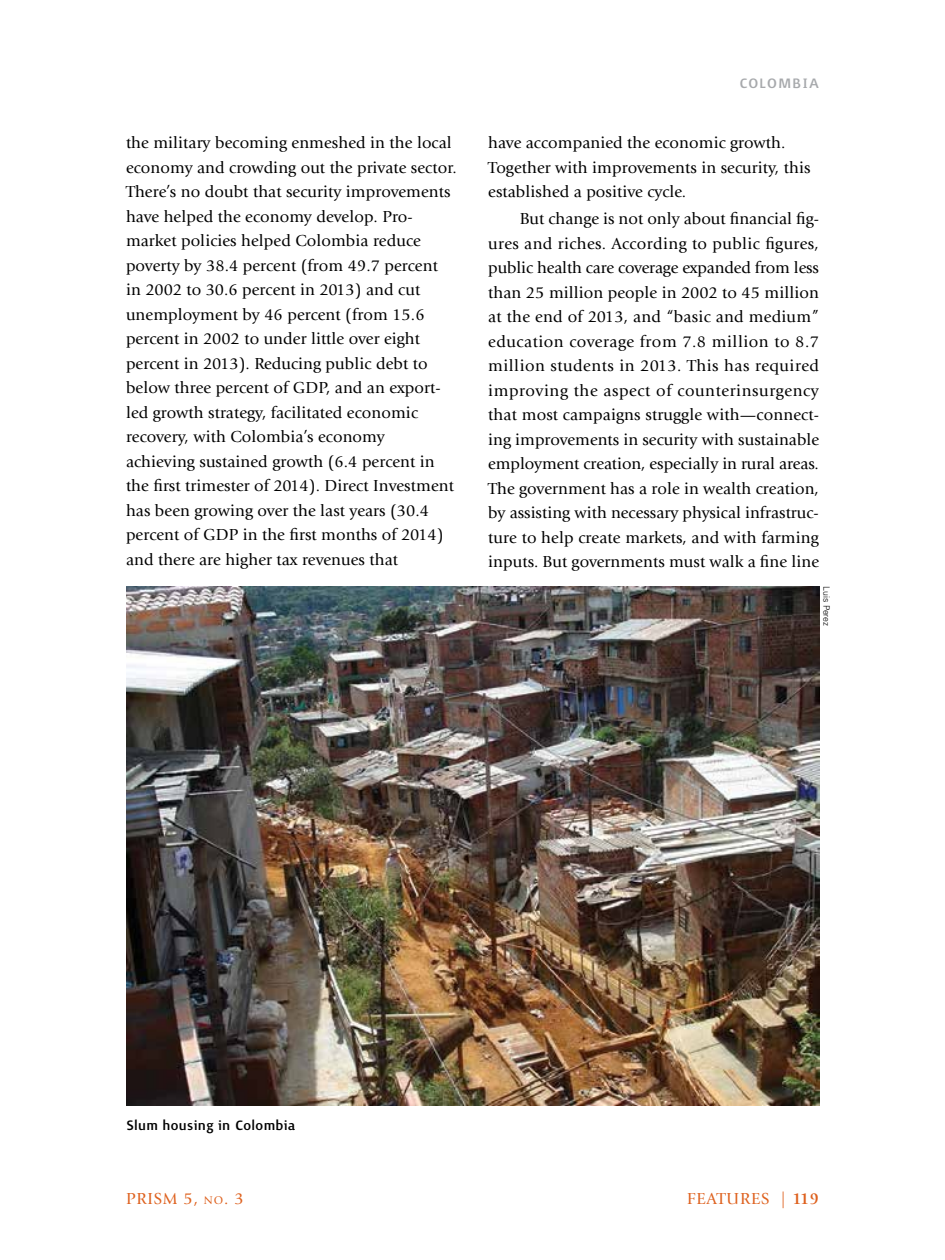
<style>
.page{position:relative;width:945px;height:1260px;background:#fff}
.page>*{position:absolute;margin:0;border:0;box-sizing:border-box;transform-origin:0 0}
.t1{font:500 17.5px "Surface";letter-spacing:.02em;color:#000}
.t2{font:500 17.5px "Surface";letter-spacing:.07em;color:#a7a9ac}
.t3{font:16.62px/24.5px "Giovanni Std";letter-spacing:.005em;color:#000}
.t4{font:16.62px "Giovanni Std";letter-spacing:.05em;color:#de611e}
.t5{font:300 8.75px "Univers LT Std";color:#000}
.s1{font-size:11.72px}
.s2{font-weight:700}
</style>
<div class="page">
<img style="left:126px;top:586px;width:693px;height:520px">
<p class="t2" style="left:740px;top:75px;width:81px">COLOMBIA</p>
<p class="t3" style="left:126px;top:131px;width:332px">the military becoming enmeshed in the local economy and crowding out the private sector.<br>There’s no doubt that security improvements have helped the economy develop. Pro&shy;market policies helped Colombia reduce poverty by 38.4 percent (from 49.7 percent in 2002 to 30.6 percent in 2013) and cut unemployment by 46 percent (from 15.6 percent in 2002 to under little over eight percent in 2013). Reducing public debt to below three percent of GDP, and an export&shy;led growth strategy, facilitated economic recovery, with Colombia’s economy achieving sustained growth (6.4 percent in the first trimester of 2014). Direct Investment has been growing over the last years (30.4 percent of GDP in the first months of 2014) and there are higher tax revenues that</p>
<p class="t3" style="left:488px;top:131px;width:324px">have accompanied the economic growth.<br>Together with improvements in security, this established a positive cycle.</p>
<p class="t3" style="left:488px;top:207px;width:333px;text-align:justify;text-indent:32px">But change is not only about financial fig&shy;ures and riches. According to public figures, public health care coverage expanded from less than 25 million people in 2002 to 45 million at the end of 2013, and “basic and medium” education coverage from 7.8 million to 8.7 million students in 2013. This has required improving the aspect of counterinsurgency that most campaigns struggle with—connect&shy;ing improvements in security with sustainable employment creation, especially in rural areas.<br>The government has a role in wealth creation, by assisting with necessary physical infrastruc&shy;ture to help create markets, and with farming inputs. But governments must walk a fine line</p>
<p class="t1" style="left:126px;top:1118px;width:171px">Slum housing in Colombia</p>
<p class="t5" style="left:832px;top:586px;width:41px;rotate:90deg">Luis Perez</p>
<p class="t4" style="left:126px;top:1189px;width:119px">PRISM 5, <span class="s1">no</span>. 3</p>
<p class="t4" style="left:687px;top:1189px;width:133px">FEATURES | <span class="s2">119</span></p>
</div>
